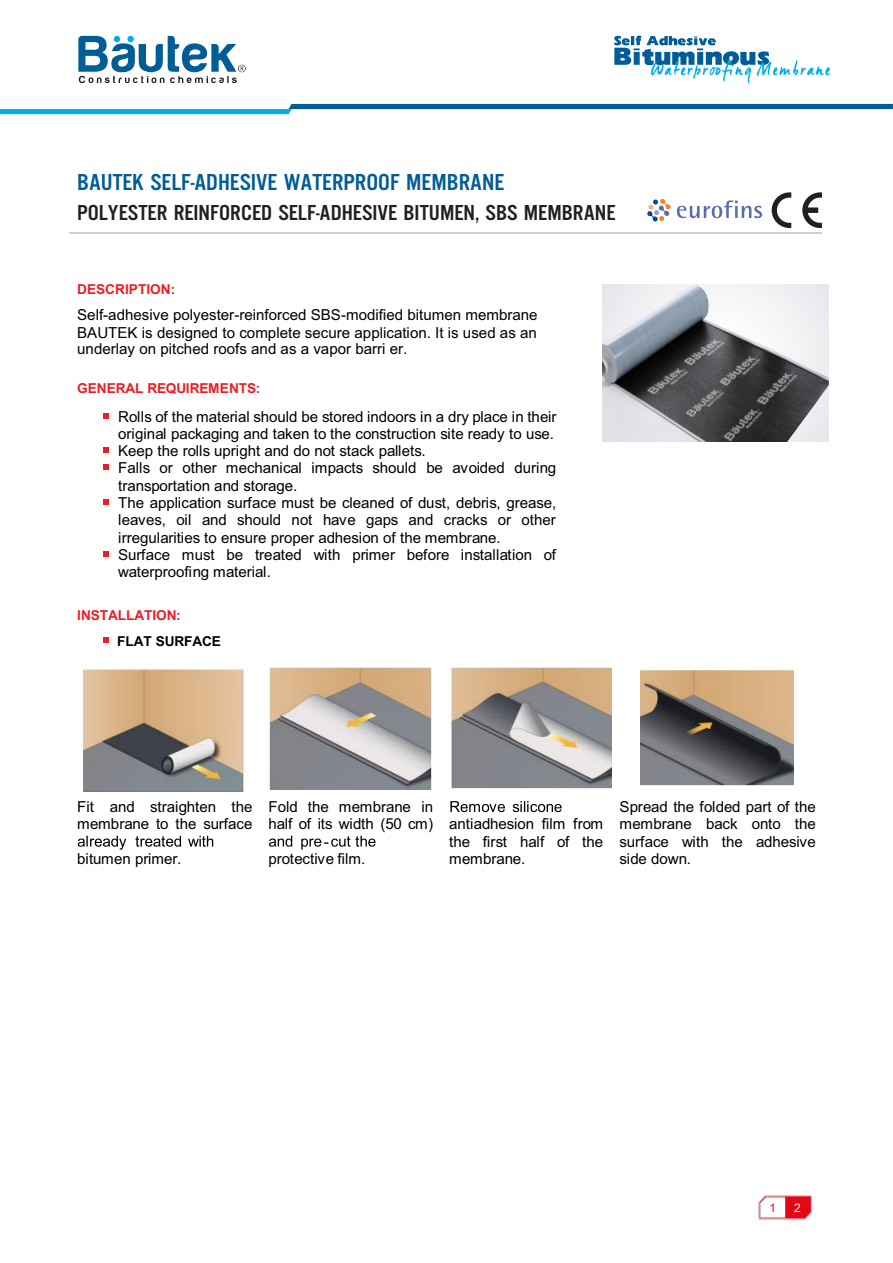
<style>
.page{position:relative;width:893px;height:1263px;background:#fff}
.page>*{position:absolute;margin:0;border:0;box-sizing:border-box;transform-origin:0 0}
.t1{font:24px "UTM Alter Gothic";color:#005d97;scale:1.09 1}
.t2{font:22.5px "UTM Alter Gothic";color:#231f20;scale:1.09 1}
.t3{font:15.15px/17.2px "Arial";letter-spacing:-.01em;color:#000;text-align:justify}
.t4{font:700 13.65px "Arial";color:#ed1c24}
.t5{font:700 13.65px "Arial";letter-spacing:-.01em;color:#000}
.t6{font:11.85px "Arial";color:#f00}
.t7{font:11.85px "Arial";color:#fff}
</style>
<div class="page">
<hr style="left:69px;top:233px;width:508px;height:1px;background:#d0cece">
<svg style="left:577px;top:233px;width:20px;height:1px"></svg>
<hr style="left:597px;top:233px;width:225px;height:1px;background:#d0cece">
<svg style="left:772px;top:192px;width:50px;height:36px"></svg>
<svg style="left:647px;top:199px;width:23px;height:22px"></svg>
<svg style="left:677px;top:200px;width:85px;height:18px"></svg>
<svg style="left:0;top:104px;width:893px;height:10px"></svg>
<svg style="left:614px;top:36px;width:216px;height:47px"></svg>
<svg style="left:78px;top:836px;width:135px;height:14px"></svg>
<svg style="left:269px;top:836px;width:52px;height:13px"></svg>
<svg style="left:331px;top:836px;width:45px;height:11px"></svg>
<svg style="left:450px;top:801px;width:112px;height:11px"></svg>
<img style="left:84px;top:667px;width:161px;height:124px">
<img style="left:270px;top:667px;width:162px;height:123px">
<img style="left:450px;top:667px;width:161px;height:122px">
<img style="left:641px;top:669px;width:153px;height:116px">
<svg style="left:103px;top:413px;width:6px;height:5px"></svg>
<svg style="left:103px;top:448px;width:6px;height:5px"></svg>
<svg style="left:103px;top:465px;width:6px;height:5px"></svg>
<svg style="left:103px;top:499px;width:6px;height:6px"></svg>
<svg style="left:103px;top:551px;width:6px;height:5px"></svg>
<svg style="left:103px;top:638px;width:6px;height:5px"></svg>
<svg style="left:78px;top:36px;width:168px;height:47px"></svg>
<img style="left:758px;top:1196px;width:54px;height:23px">
<img style="left:602px;top:285px;width:227px;height:156px">
<img style="left:632px;top:334px;width:177px;height:107px">
<h1 class="t1" style="left:77px;top:174px;width:393px">BAUTEK SELF-ADHESIVE WATERPROOF MEMBRANE</h1>
<h2 class="t2" style="left:77px;top:205px;width:495px">POLYESTER REINFORCED SELF-ADHESIVE BITUMEN, SBS MEMBRANE</h2>
<p class="t4" style="left:77px;top:284px;width:100px">DESCRIPTION:</p>
<p class="t3" style="left:77px;top:308px;width:462px">Self-adhesive polyester-reinforced SBS-modified bitumen membrane BAUTEK is designed to complete secure application. It is used as an underlay on pitched roofs and as a vapor barri er.</p>
<p class="t4" style="left:77px;top:383px;width:185px">GENERAL REQUIREMENTS:</p>
<p class="t3" style="left:118px;top:409px;width:440px;text-align:left">Rolls of the material should be stored indoors in a dry place in their original packaging and taken to the construction site ready to use.<br>Keep the rolls upright and do not stack pallets.<br>Falls or other mechanical impacts should be avoided during transportation and storage.<br>The application surface must be cleaned of dust, debris, grease, leaves, oil and should not have gaps and cracks or other irregularities to ensure proper adhesion of the membrane.<br>Surface must be treated with primer before installation of waterproofing material.</p>
<p class="t4" style="left:77px;top:610px;width:105px">INSTALLATION:</p>
<p class="t5" style="left:117px;top:636px;width:105px">FLAT SURFACE</p>
<p class="t3" style="left:77px;top:799px;width:177px">Fit and straighten the membrane to the surface</p>
<p class="t3" style="left:77px;top:851px;width:106px">bitumen primer.</p>
<p class="t3" style="left:268px;top:799px;width:166px">Fold the membrane in</p>
<p class="t3" style="left:268px;top:817px;width:166px">half of its width (50 cm)</p>
<p class="t3" style="left:324px;top:834px;width:7px">-</p>
<p class="t3" style="left:268px;top:851px;width:99px">protective film.</p>
<p class="t3" style="left:449px;top:817px;width:156px">antiadhesion film from the first half of the membrane.</p>
<p class="t3" style="left:620px;top:799px;width:198px">Spread the folded part of the membrane back onto the surface with the adhesive side down.</p>
<p class="t6" style="left:769px;top:1203px;width:8px">1</p>
<p class="t7" style="left:794px;top:1203px;width:8px">2</p>
</div>
